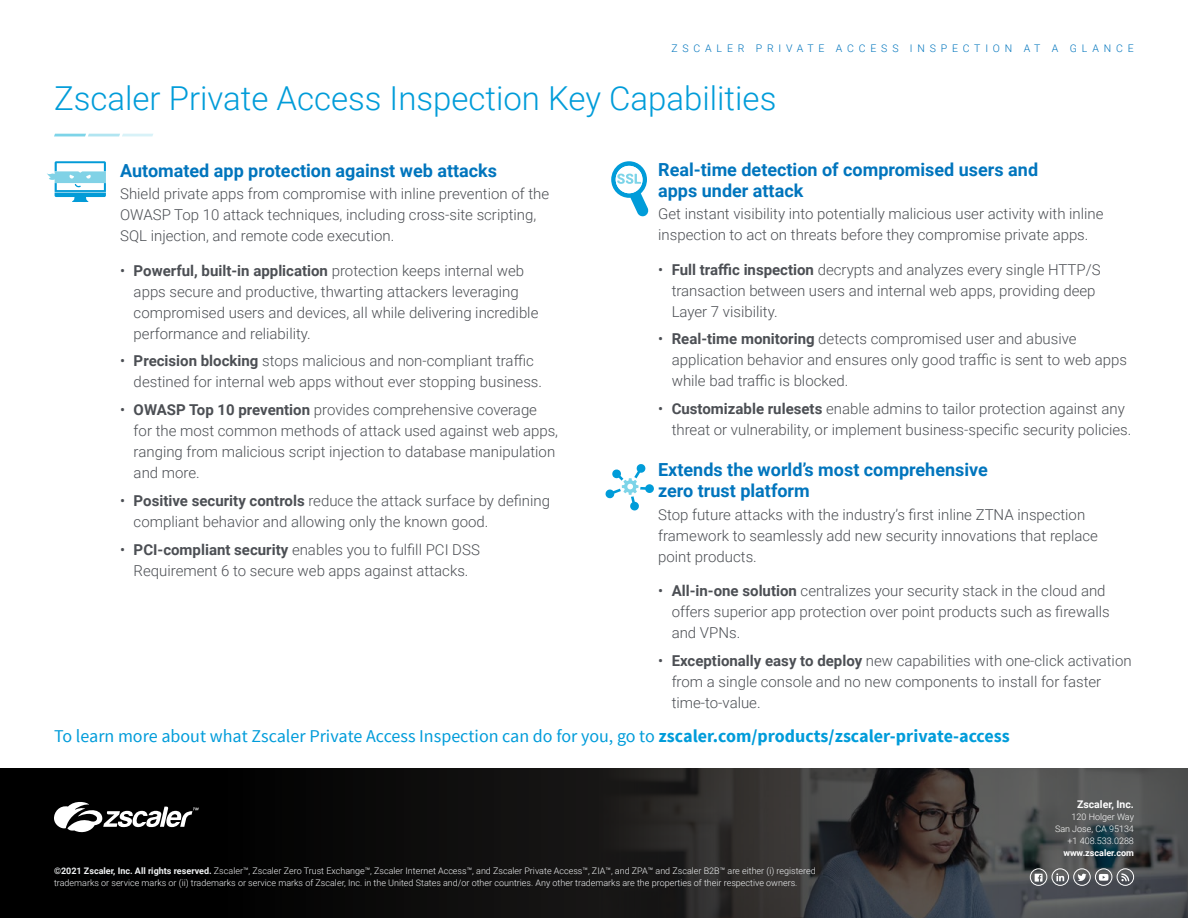
<style>
.page{position:relative;width:1188px;height:918px;background:#fff}
.page>*{position:absolute;margin:0;border:0;box-sizing:border-box;transform-origin:0 0}
.t1{font:300 33px "Roboto";color:#009cd9}
.t2{font:700 18px/21px "Roboto";color:#0075bd}
.t3{font:18px "Source Sans Pro";color:#009cda}
.t4{font:300 15px/21px "Roboto";color:#4c4f54}
.t5{font:300 10.5px "Roboto";letter-spacing:.455em;color:#0075bd}
.t6{font:700 10.5px "Roboto";color:#fff}
.t7{font:300 9px/12px "Roboto";color:#f1f3f4}
.t8{font:300 9px/12px "Roboto";color:#fff;text-align:right}
.t9{font:700 9px "Roboto";color:#fff}
.s1{font-weight:400}
.s2{font-weight:700}
</style>
<div class="page">
<div style="left:0;top:768px;width:1188px;height:150px;background:#000"></div>
<div style="left:217px;top:768px;width:971px;height:150px;background:#0c0b0b"></div>
<img style="left:577px;top:768px;width:611px;height:150px">
<svg style="left:1099px;top:874px;width:9px;height:7px"></svg>
<div style="left:1095px;top:868px;width:17px;height:18px;border:1px solid #fff;border-radius:50%"></div>
<div style="left:1030px;top:868px;width:17px;height:18px;border:1px solid #fff;border-radius:50%"></div>
<svg style="left:1035px;top:874px;width:8px;height:8px"></svg>
<div style="left:1052px;top:868px;width:17px;height:18px;border:1px solid #fff;border-radius:50%"></div>
<svg style="left:1056px;top:873px;width:8px;height:8px"></svg>
<div style="left:1073px;top:868px;width:18px;height:18px;border:1px solid #fff;border-radius:50%"></div>
<svg style="left:1077px;top:874px;width:9px;height:7px"></svg>
<div style="left:1117px;top:868px;width:17px;height:18px;border:1px solid #fff;border-radius:50%"></div>
<svg style="left:1121px;top:873px;width:8px;height:8px"></svg>
<svg style="left:54px;top:134px;width:99px;height:2px"></svg>
<svg style="left:605px;top:464px;width:49px;height:47px"></svg>
<svg style="left:54px;top:802px;width:145px;height:31px"></svg>
<svg style="left:611px;top:161px;width:38px;height:55px"></svg>
<svg style="left:47px;top:161px;width:59px;height:41px"></svg>
<p class="t5" style="left:671px;top:41px;width:464px">ZSCALER PRIVATE ACCESS INSPECTION AT A GLANCE</p>
<h1 class="t1" style="left:54px;top:75px;width:724px">Zscaler Private Access Inspection Key Capabilities</h1>
<p class="t2" style="left:658px;top:158px;width:381px">Real-time detection of compromised users and apps under attack</p>
<p class="t4" style="left:658px;top:203px;width:447px">Get instant visibility into potentially malicious user activity with inline inspection to act on threats before they compromise private apps.</p>
<p class="t4" style="left:672px;top:258px;width:430px;text-indent:-14px"><span class="s1">•</span> <span class="s2">Full traffic inspection</span> decrypts and analyzes every single HTTP/S transaction between users and internal web apps, providing deep<br>Layer 7 visibility.</p>
<p class="t4" style="left:672px;top:328px;width:457px;text-indent:-14px"><span class="s1">•</span> <span class="s2">Real-time monitoring</span> detects compromised user and abusive application behavior and ensures only good traffic is sent to web apps while bad traffic is blocked.</p>
<p class="t4" style="left:672px;top:398px;width:461px;text-indent:-14px"><span class="s1">•</span> <span class="s2">Customizable rulesets</span> enable admins to tailor protection against any threat or vulnerability, or implement business-specific security policies.</p>
<p class="t2" style="left:658px;top:459px;width:331px">Extends the world’s most comprehensive zero trust platform</p>
<p class="t4" style="left:658px;top:503px;width:441px">Stop future attacks with the industry’s first inline ZTNA inspection framework to seamlessly add new security innovations that replace point products.</p>
<p class="t4" style="left:672px;top:580px;width:439px;text-indent:-14px"><span class="s1">•</span> <span class="s2">All-in-one solution</span> centralizes your security stack in the cloud and offers superior app protection over point products such as firewalls and VPNs.</p>
<p class="t4" style="left:672px;top:650px;width:461px;text-indent:-14px"><span class="s1">•</span> <span class="s2">Exceptionally easy to deploy</span> new capabilities with one-click activation from a single console and no new components to install for faster time-to-value.</p>
<p class="t3" style="left:54px;top:725px;width:957px">To learn more about what Zscaler Private Access Inspection can do for you, go to <span class="s2">zscaler.com/products/zscaler-private-access</span></p>
<p class="t2" style="left:120px;top:159px;width:379px">Automated app protection against web attacks</p>
<p class="t4" style="left:120px;top:183px;width:431px">Shield private apps from compromise with inline prevention of the<br>OWASP Top 10 attack techniques, including cross-site scripting,<br>SQL injection, and remote code execution.</p>
<p class="t4" style="left:134px;top:259px;width:406px;text-indent:-14px"><span class="s1">•</span> <span class="s2">Powerful, built-in application</span> protection keeps internal web apps secure and productive, thwarting attackers leveraging compromised users and devices, all while delivering incredible performance and reliability.</p>
<p class="t4" style="left:134px;top:350px;width:410px;text-indent:-14px"><span class="s1">•</span> <span class="s2">Precision blocking</span> stops malicious and non-compliant traffic destined for internal web apps without ever stopping business.</p>
<p class="t4" style="left:134px;top:399px;width:426px;text-indent:-14px"><span class="s1">•</span> <span class="s2">OWASP Top 10 prevention</span> provides comprehensive coverage for the most common methods of attack used against web apps, ranging from malicious script injection to database manipulation and more.</p>
<p class="t4" style="left:134px;top:490px;width:418px;text-indent:-14px"><span class="s1">•</span> <span class="s2">Positive security controls</span> reduce the attack surface by defining compliant behavior and allowing only the known good.</p>
<p class="t4" style="left:120px;top:538px;width:361px;text-align:center"><span class="s1">•</span> <span class="s2">PCI-compliant security</span> enables you to fulfill PCI DSS<br>Requirement 6 to secure web apps against attacks.</p>
<p class="t7" style="left:54px;top:864px;width:763px"><span class="s2">©2021 Zscaler, Inc. All rights reserved.</span> Zscaler™, Zscaler Zero Trust Exchange™, Zscaler Internet Access™, and Zscaler Private Access™, ZIA™, and ZPA™ and Zscaler B2B™ are either (i) registered trademarks or service marks or (ii) trademarks or service marks of Zscaler, Inc. in the United States and/or other countries. Any other trademarks are the properties of their respective owners.</p>
<p class="t6" style="left:1077px;top:797px;width:58px">Zscaler, Inc.</p>
<p class="t8" style="left:1055px;top:811px;width:80px">120 Holger Way<br>San Jose, CA 95134 +1 408.533.0288</p>
<p class="t9" style="left:1063px;top:847px;width:72px">www.zscaler.com</p>
</div>
